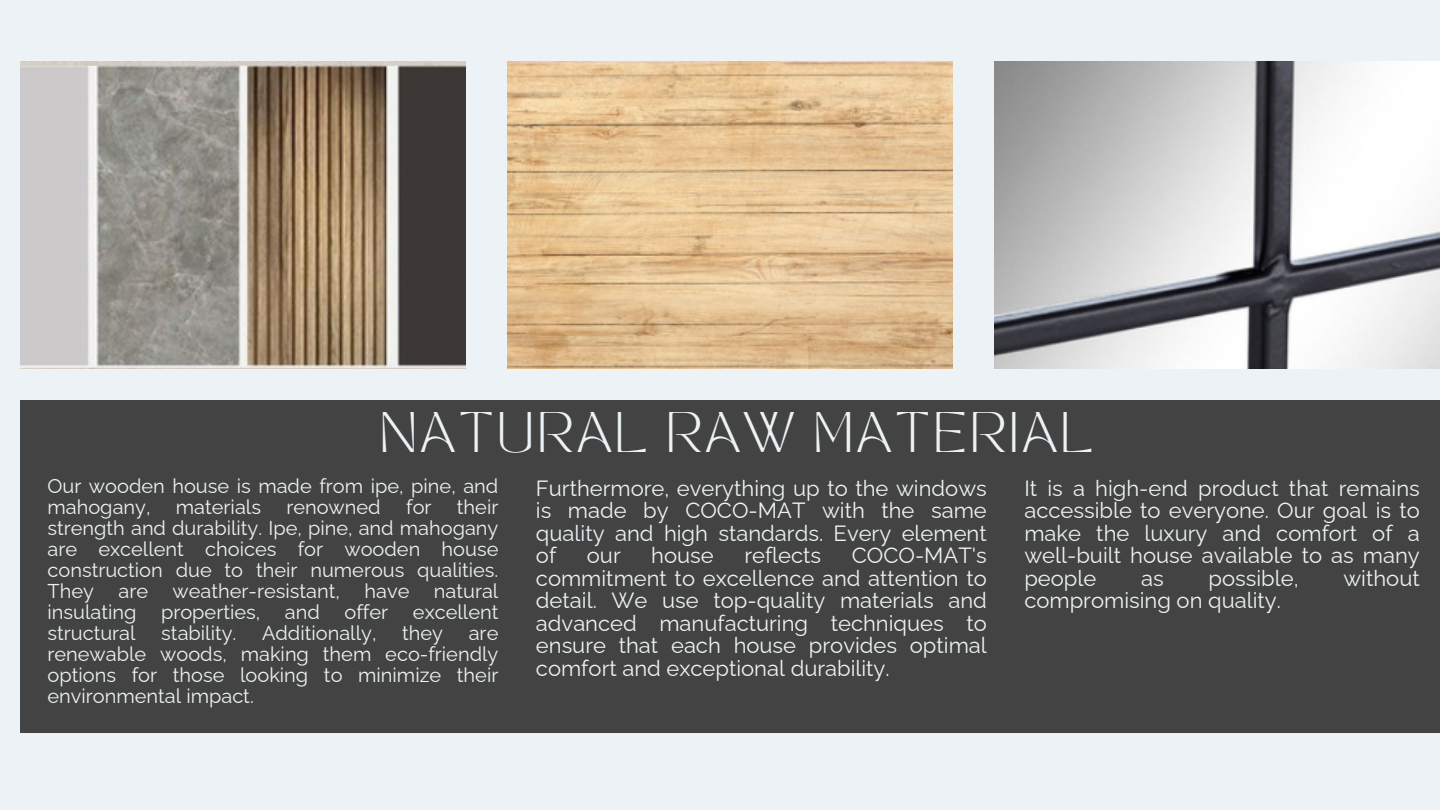
<style>
.page{position:relative;width:1440px;height:810px;background:#ecf2f5}
.page>*{position:absolute;margin:0;border:0;box-sizing:border-box;transform-origin:0 0}
.t1{font:40px "TAN MONCHERI Regular";letter-spacing:.08em;color:#ecf2f5}
.t2{font:22px/22.5px "Raleway";color:#ecf2f5;text-align:justify}
.t3{font:20px/21px "Raleway";color:#ecf2f5;text-align:justify}
</style>
<div class="page">
<img style="left:20px;top:62px;width:445px;height:307px">
<img style="left:507px;top:62px;width:446px;height:307px">
<img style="left:995px;top:62px;width:445px;height:307px">
<div style="left:20px;top:400px;width:1420px;height:332px;background:#424342"></div>
<h1 class="t1" style="left:380px;top:411px;width:715px">NATURAL RAW MATERIAL</h1>
<p class="t3" style="left:48px;top:476px;width:452px">Our wooden house is made from ipe, pine, and mahogany,</p>
<p class="t2" style="left:536px;top:477px;width:452px">Furthermore, everything up to the windows is made by COCO-MAT with the same quality and high standards. Every element of</p>
<p class="t2" style="left:1024px;top:477px;width:397px">It is a high-end product that remains accessible to everyone. Our goal is to make the luxury and comfort of a well-built house available to as many people</p>
<p class="t3" style="left:176px;top:497px;width:87px">materials</p>
<p class="t3" style="left:286px;top:497px;width:96px">renowned</p>
<p class="t3" style="left:406px;top:497px;width:27px">for</p>
<p class="t3" style="left:48px;top:497px;width:452px;text-indent:409px">their strength and durability. Ipe, pine, and mahogany are excellent choices for wooden house construction due to their numerous qualities.<br>They are weather-resistant, have natural insulating properties, and offer excellent structural</p>
<p class="t2" style="left:587px;top:544px;width:35px">our</p>
<p class="t2" style="left:651px;top:544px;width:64px">house</p>
<p class="t2" style="left:744px;top:544px;width:78px">reflects</p>
<p class="t2" style="left:536px;top:544px;width:452px;text-indent:316px">COCO-MAT's commitment to excellence and attention to detail. We use top-quality materials and advanced manufacturing techniques to ensure that each house provides optimal comfort and exceptional durability.</p>
<p class="t2" style="left:1141px;top:567px;width:24px">as</p>
<p class="t2" style="left:1209px;top:567px;width:92px">possible,</p>
<p class="t2" style="left:1343px;top:567px;width:78px">without</p>
<p class="t2" style="left:1024px;top:589px;width:258px">compromising on quality.</p>
<p class="t3" style="left:161px;top:623px;width:77px">stability.</p>
<p class="t3" style="left:262px;top:623px;width:116px">Additionally,</p>
<p class="t3" style="left:402px;top:623px;width:42px">they</p>
<p class="t3" style="left:48px;top:623px;width:452px;text-indent:421px">are renewable woods, making them eco-friendly options for those looking to minimize their environmental impact.</p>
</div>
